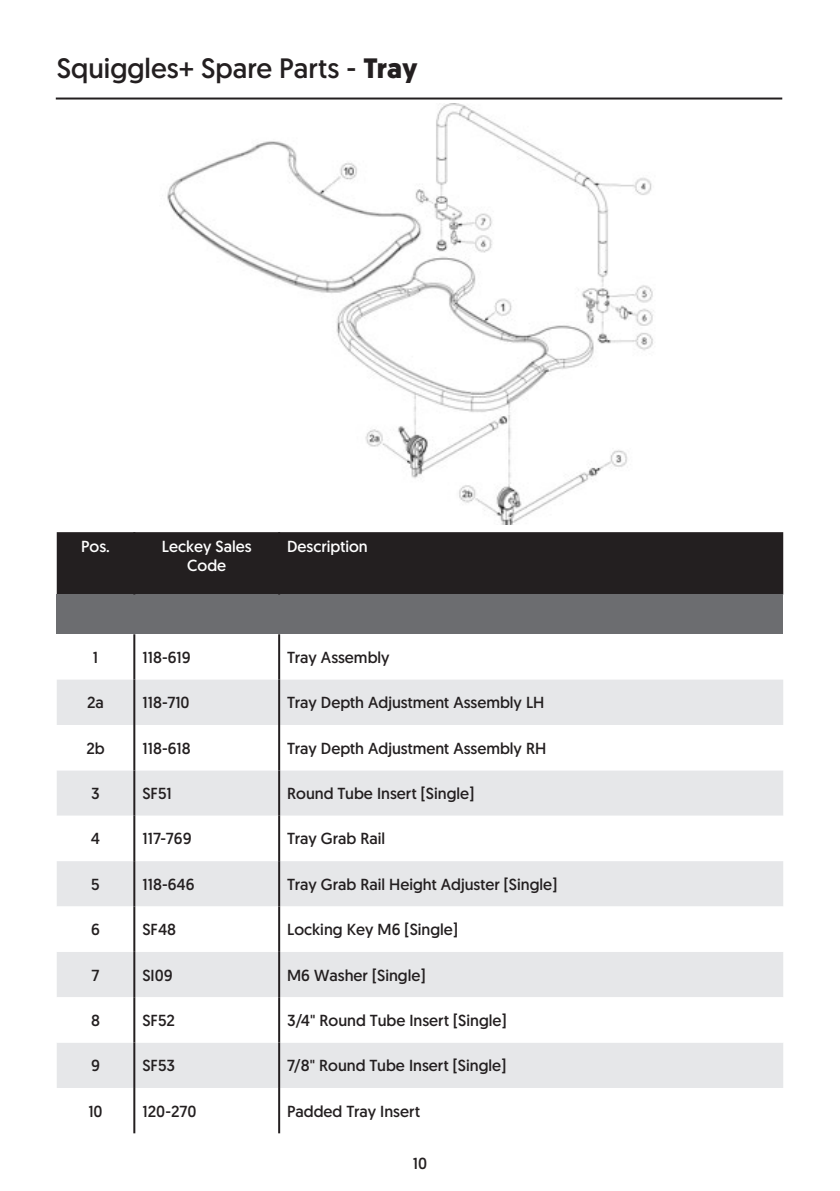
<style>
.page{position:relative;width:840px;height:1191px;background:#fff}
.page>*{position:absolute;margin:0;border:0;box-sizing:border-box;transform-origin:0 0}
.t1{font:28px "Geomanist";color:#231f20}
.Table_Body_Text{font:16px "Geomanist";color:#231f20}
.Table_Body_Text-2{font:16px/19.2px "Geomanist";color:#fff;text-align:center}
.s1{font-weight:700}
</style>
<div class="page">
<hr style="left:56px;top:97px;width:725px;height:2px;background:#231f20">
<div style="left:57px;top:532px;width:725px;height:62px;background:#231f20"></div>
<div style="left:57px;top:594px;width:725px;height:40px;background:#6c6d70"></div>
<div style="left:57px;top:679px;width:725px;height:46px;background:#e6e7e9"></div>
<svg style="left:57px;top:725px;width:725px;height:408px"></svg>
<hr style="left:133px;top:532px;width:2px;height:62px;background:#231f20">
<hr style="left:133px;top:634px;width:2px;height:45px;background:#231f20">
<hr style="left:133px;top:679px;width:2px;height:46px;background:#231f20">
<hr style="left:133px;top:725px;width:2px;height:45px;background:#231f20">
<hr style="left:133px;top:770px;width:2px;height:45px;background:#231f20">
<hr style="left:133px;top:815px;width:2px;height:46px;background:#231f20">
<hr style="left:133px;top:861px;width:2px;height:45px;background:#231f20">
<hr style="left:133px;top:906px;width:2px;height:45px;background:#231f20">
<hr style="left:133px;top:951px;width:2px;height:46px;background:#231f20">
<hr style="left:133px;top:997px;width:2px;height:45px;background:#231f20">
<hr style="left:133px;top:1042px;width:2px;height:46px;background:#231f20">
<hr style="left:133px;top:1088px;width:2px;height:45px;background:#231f20">
<hr style="left:278px;top:532px;width:2px;height:62px;background:#231f20">
<hr style="left:278px;top:634px;width:2px;height:45px;background:#231f20">
<hr style="left:278px;top:679px;width:2px;height:46px;background:#231f20">
<hr style="left:278px;top:725px;width:2px;height:45px;background:#231f20">
<hr style="left:278px;top:770px;width:2px;height:45px;background:#231f20">
<hr style="left:278px;top:815px;width:2px;height:46px;background:#231f20">
<hr style="left:278px;top:861px;width:2px;height:45px;background:#231f20">
<hr style="left:278px;top:906px;width:2px;height:45px;background:#231f20">
<hr style="left:278px;top:951px;width:2px;height:46px;background:#231f20">
<hr style="left:278px;top:997px;width:2px;height:45px;background:#231f20">
<hr style="left:278px;top:1042px;width:2px;height:46px;background:#231f20">
<hr style="left:278px;top:1088px;width:2px;height:45px;background:#231f20">
<img style="left:167px;top:103px;width:487px;height:422px">
<p class="t1" style="left:57px;top:50px;width:362px">Squiggles+ Spare Parts - <span class="s1">Tray</span></p>
<p class="Table_Body_Text-2" style="left:81px;top:536px;width:30px">Pos.</p>
<p class="Table_Body_Text-2" style="left:162px;top:536px;width:91px">Leckey Sales<br>Code</p>
<p class="Table_Body_Text-2" style="left:287px;top:536px;width:82px">Description</p>
<p class="Table_Body_Text" style="left:93px;top:647px;width:7px">1</p>
<p class="Table_Body_Text" style="left:142px;top:647px;width:50px">118-619</p>
<p class="Table_Body_Text" style="left:287px;top:647px;width:104px">Tray Assembly</p>
<p class="Table_Body_Text" style="left:87px;top:692px;width:18px">2a</p>
<p class="Table_Body_Text" style="left:142px;top:692px;width:49px">118-710</p>
<p class="Table_Body_Text" style="left:287px;top:692px;width:259px">Tray Depth Adjustment Assembly LH</p>
<p class="Table_Body_Text" style="left:86px;top:737px;width:20px">2b</p>
<p class="Table_Body_Text" style="left:142px;top:737px;width:50px">118-618</p>
<p class="Table_Body_Text" style="left:287px;top:737px;width:260px">Tray Depth Adjustment Assembly RH</p>
<p class="Table_Body_Text" style="left:91px;top:783px;width:10px">3</p>
<p class="Table_Body_Text" style="left:142px;top:783px;width:31px">SF51</p>
<p class="Table_Body_Text" style="left:287px;top:783px;width:188px">Round Tube Insert [Single]</p>
<p class="Table_Body_Text" style="left:91px;top:828px;width:11px">4</p>
<p class="Table_Body_Text" style="left:142px;top:828px;width:51px">117-769</p>
<p class="Table_Body_Text" style="left:287px;top:828px;width:99px">Tray Grab Rail</p>
<p class="Table_Body_Text" style="left:91px;top:873px;width:10px">5</p>
<p class="Table_Body_Text" style="left:142px;top:873px;width:54px">118-646</p>
<p class="Table_Body_Text" style="left:287px;top:873px;width:271px">Tray Grab Rail Height Adjuster [Single]</p>
<p class="Table_Body_Text" style="left:91px;top:919px;width:10px">6</p>
<p class="Table_Body_Text" style="left:142px;top:919px;width:35px">SF48</p>
<p class="Table_Body_Text" style="left:287px;top:919px;width:172px">Locking Key M6 [Single]</p>
<p class="Table_Body_Text" style="left:91px;top:964px;width:9px">7</p>
<p class="Table_Body_Text" style="left:142px;top:964px;width:32px">SI09</p>
<p class="Table_Body_Text" style="left:287px;top:964px;width:140px">M6 Washer [Single]</p>
<p class="Table_Body_Text" style="left:91px;top:1010px;width:10px">8</p>
<p class="Table_Body_Text" style="left:142px;top:1010px;width:34px">SF52</p>
<p class="Table_Body_Text" style="left:287px;top:1010px;width:221px">3/4" Round Tube Insert [Single]</p>
<p class="Table_Body_Text" style="left:91px;top:1055px;width:10px">9</p>
<p class="Table_Body_Text" style="left:142px;top:1055px;width:34px">SF53</p>
<p class="Table_Body_Text" style="left:287px;top:1055px;width:220px">7/8" Round Tube Insert [Single]</p>
<p class="Table_Body_Text" style="left:88px;top:1100px;width:16px">10</p>
<p class="Table_Body_Text" style="left:142px;top:1100px;width:56px">120-270</p>
<p class="Table_Body_Text" style="left:287px;top:1100px;width:134px">Padded Tray Insert</p>
<p class="Table_Body_Text" style="left:412px;top:1152px;width:16px">10</p>
</div>
